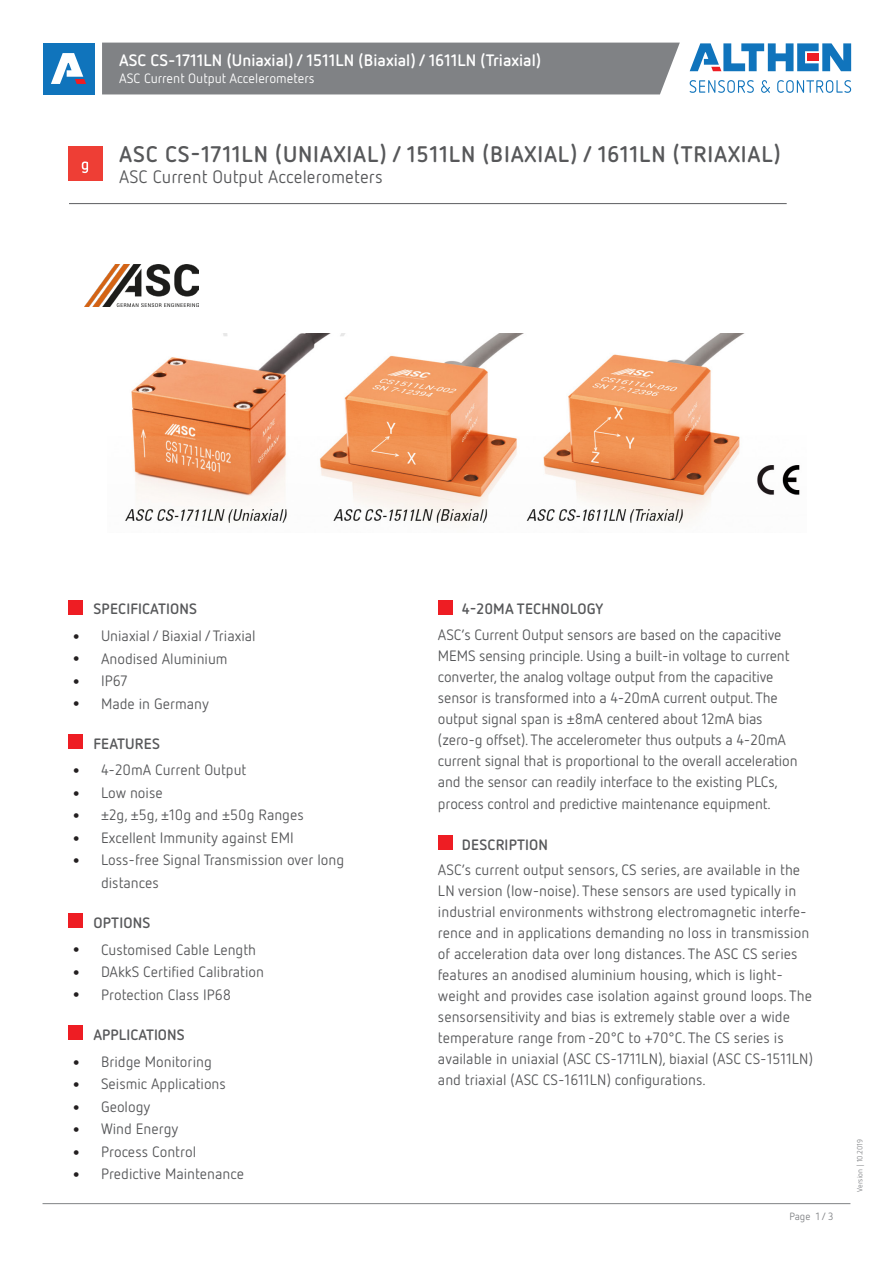
<style>
.page{position:relative;width:893px;height:1263px;background:#fff}
.page>*{position:absolute;margin:0;border:0;box-sizing:border-box;transform-origin:0 0}
.t1{font:700 22.5px "Netto OT";letter-spacing:.035em;color:#57585a}
.t2{font:18px "Netto OT";letter-spacing:.005em;color:#57585a}
._1Head_12pf_Bold{font:700 16.5px "Netto OT";color:#fff}
.FT_10pt_regular{font:15px/21px "Netto OT";color:#57585a}
.Fliesstext_Head_10p{font:700 15px "Netto OT";letter-spacing:.01em;color:#57585a}
.FT_10pt_regular-2{font:700 15px "Netto OT";letter-spacing:.01em;color:#57585a}
._1Head_12pf_Bold-2{font:13.5px "Netto OT";color:#fff}
.t3{font:10.5px "Netto OT";color:#808285}
.t4{font:7.5px "Netto OT";color:#808285}
.s1{font-size:27px;color:#231f20}
</style>
<div class="page">
<div style="left:102px;top:43px;width:578px;height:51px;background:#808285"></div>
<hr style="left:43px;top:1203px;width:807px;height:1px;background:#808285">
<div style="left:43px;top:43px;width:51px;height:51px;background:#1074bc"></div>
<svg style="left:51px;top:53px;width:35px;height:31px"></svg>
<svg style="left:690px;top:80px;width:64px;height:13px"></svg>
<svg style="left:761px;top:80px;width:9px;height:13px"></svg>
<svg style="left:777px;top:80px;width:74px;height:13px"></svg>
<svg style="left:690px;top:43px;width:161px;height:28px"></svg>
<div style="left:68px;top:147px;width:34px;height:34px;background:#ee3e35"></div>
<svg style="left:82px;top:162px;width:6px;height:11px"></svg>
<div style="left:68px;top:1025px;width:15px;height:15px;background:#ee1d23"></div>
<div style="left:68px;top:734px;width:15px;height:15px;background:#ee1d23"></div>
<div style="left:68px;top:600px;width:15px;height:15px;background:#ee1d23"></div>
<div style="left:68px;top:913px;width:15px;height:15px;background:#ee1d23"></div>
<div style="left:438px;top:600px;width:15px;height:15px;background:#ee1d23"></div>
<div style="left:438px;top:835px;width:15px;height:15px;background:#ee1d23"></div>
<img style="left:84px;top:264px;width:115px;height:43px">
<hr style="left:69px;top:203px;width:718px;height:1px;background:#6c6d70">
<img style="left:125px;top:334px;width:675px;height:189px">
<p class="_1Head_12pf_Bold" style="left:119px;top:50px;width:424px">ASC CS-1711LN (Uniaxial) / 1511LN (Biaxial) / 1611LN (Triaxial)</p>
<p class="_1Head_12pf_Bold-2" style="left:119px;top:70px;width:197px">ASC Current Output Accelerometers</p>
<p class="t1" style="left:119px;top:140px;width:663px">ASC CS-1711LN (UNIAXIAL) / 1511LN (BIAXIAL) / 1611LN (TRIAXIAL)</p>
<p class="t2" style="left:119px;top:166px;width:265px">ASC Current Output Accelerometers</p>
<p class="Fliesstext_Head_10p" style="left:94px;top:600px;width:105px">SPECIFICATIONS</p>
<p class="FT_10pt_regular" style="left:69px;top:625px;width:188px"><span class="s1">•</span> Uniaxial / Biaxial / Triaxial</p>
<p class="FT_10pt_regular" style="left:69px;top:648px;width:160px"><span class="s1">•</span> Anodised Aluminium</p>
<p class="FT_10pt_regular" style="left:69px;top:670px;width:60px"><span class="s1">•</span> IP67</p>
<p class="FT_10pt_regular" style="left:69px;top:693px;width:141px"><span class="s1">•</span> Made in Germany</p>
<p class="Fliesstext_Head_10p" style="left:94px;top:734px;width:68px">FEATURES</p>
<p class="FT_10pt_regular" style="left:69px;top:759px;width:179px"><span class="s1">•</span> 4-20mA Current Output</p>
<p class="FT_10pt_regular" style="left:69px;top:782px;width:95px"><span class="s1">•</span> Low noise</p>
<p class="FT_10pt_regular" style="left:69px;top:804px;width:236px"><span class="s1">•</span> ±2g, ±5g, ±10g and ±50g Ranges</p>
<p class="FT_10pt_regular" style="left:69px;top:827px;width:226px"><span class="s1">•</span> Excellent Immunity against EMI</p>
<p class="FT_10pt_regular" style="left:101px;top:849px;width:245px;line-height:22.5px;text-indent:-32px"><span class="s1">•</span> Loss-free Signal Transmission over long distances</p>
<p class="Fliesstext_Head_10p" style="left:94px;top:913px;width:58px">OPTIONS</p>
<p class="FT_10pt_regular" style="left:69px;top:939px;width:188px"><span class="s1">•</span> Customised Cable Length</p>
<p class="FT_10pt_regular" style="left:69px;top:961px;width:196px"><span class="s1">•</span> DAkkS Certified Calibration</p>
<p class="FT_10pt_regular" style="left:69px;top:984px;width:164px"><span class="s1">•</span> Protection Class IP68</p>
<p class="Fliesstext_Head_10p" style="left:94px;top:1025px;width:93px">APPLICATIONS</p>
<p class="FT_10pt_regular" style="left:69px;top:1051px;width:144px"><span class="s1">•</span> Bridge Monitoring</p>
<p class="FT_10pt_regular" style="left:69px;top:1073px;width:158px"><span class="s1">•</span> Seismic Applications</p>
<p class="FT_10pt_regular" style="left:69px;top:1096px;width:83px"><span class="s1">•</span> Geology</p>
<p class="FT_10pt_regular" style="left:69px;top:1118px;width:111px"><span class="s1">•</span> Wind Energy</p>
<p class="FT_10pt_regular" style="left:69px;top:1141px;width:129px"><span class="s1">•</span> Process Control</p>
<p class="FT_10pt_regular" style="left:69px;top:1163px;width:176px"><span class="s1">•</span> Predictive Maintenance</p>
<p class="FT_10pt_regular-2" style="left:462px;top:600px;width:143px">4-20MA TECHNOLOGY</p>
<p class="FT_10pt_regular" style="left:438px;top:624px;width:361px">ASC’s Current Output sensors are based on the capacitive MEMS sensing principle. Using a built-in voltage to current converter, the analog voltage output from the capacitive sensor is transformed into a 4-20mA current output. The output signal span is ±8mA centered about 12mA bias (zero-g offset). The accelerometer thus outputs a 4-20mA current signal that is proportional to the overall acceleration and the sensor can readily interface to the existing PLCs,</p>
<p class="FT_10pt_regular" style="left:438px;top:793px;width:334px">process control and predictive maintenance equipment.</p>
<p class="FT_10pt_regular-2" style="left:462px;top:835px;width:88px">DESCRIPTION</p>
<p class="FT_10pt_regular" style="left:438px;top:859px;width:377px">ASC’s current output sensors, CS series, are available in the LN version (low-noise). These sensors are used typically in industrial environments withstrong electromagnetic interfe&shy;rence and in applications demanding no loss in transmission of acceleration data over long distances. The ASC CS series features an anodised aluminium housing, which is light&shy;weight and provides case isolation against ground loops. The sensorsensitivity and bias is extremely stable over a wide temperature range from -20°C to +70°C. The CS series is available in uniaxial (ASC CS-1711LN), biaxial (ASC CS-1511LN) and triaxial (ASC CS-1611LN) configurations.</p>
<p class="t3" style="left:789px;top:1210px;width:46px">Page 1 / 3</p>
<p class="t4" style="left:855px;top:1191px;width:54px;rotate:-90deg">Version | 10.2019</p>
</div>
